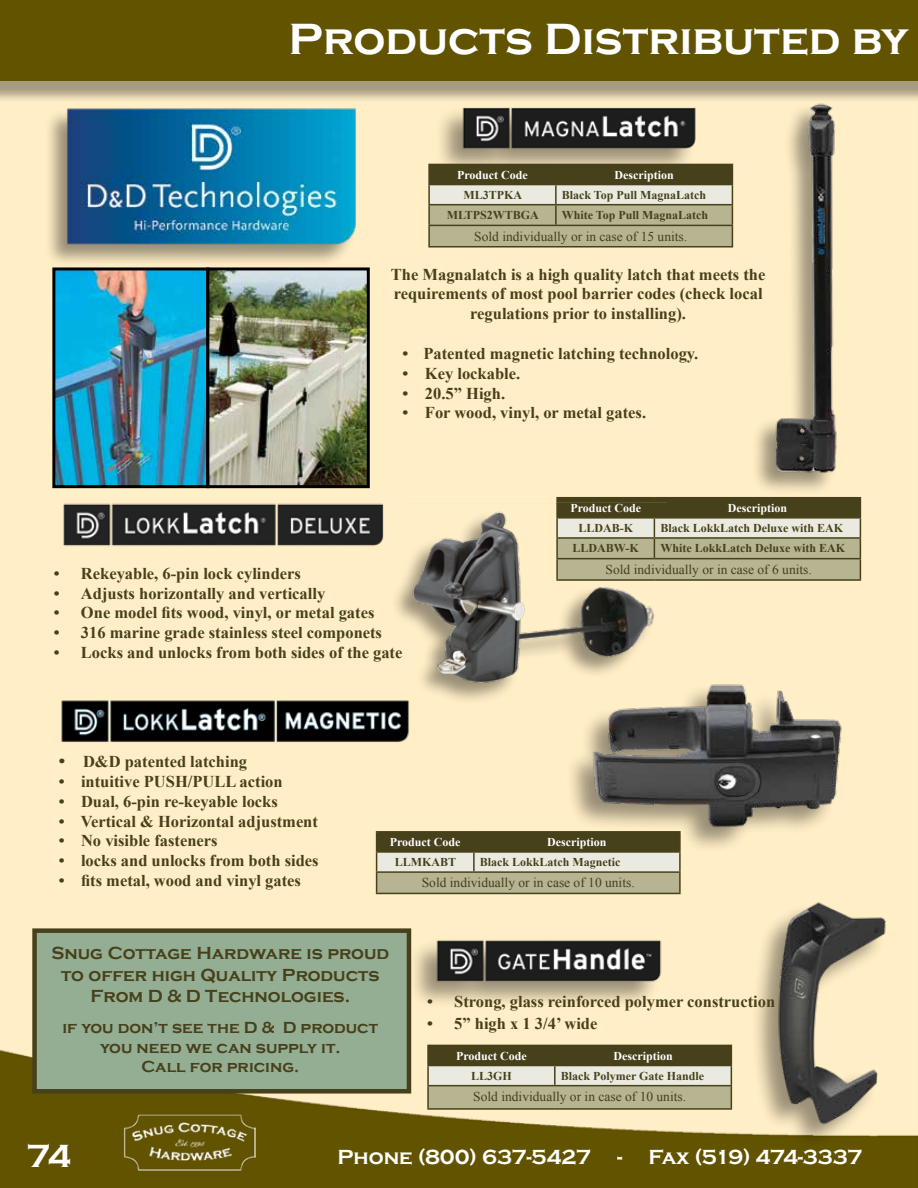
<style>
.page{position:relative;width:918px;height:1188px;background:#fff}
.page>*{position:absolute;margin:0;border:0;box-sizing:border-box;transform-origin:0 0}
.t1{font:700 45px "Copperplate Gothic";color:#fff}
.t2{font:700 33px "Copperplate Gothic";color:#fff}
.t3{font:700 21px "Copperplate Gothic";color:#fff}
.t4{font:700 18px/21.6px "Copperplate Gothic";color:#46401b;text-align:center}
.t5{font:700 16.5px/19.8px "Times New Roman";color:#46401b;text-align:center}
.t6{font:700 16.5px/19.8px "Copperplate Gothic";color:#46401b;text-align:center}
.t7{font:13.5px "Times New Roman";color:#46401b}
.t8{font:700 12px "Times New Roman";color:#46401b}
.t9{font:700 12px "Times New Roman";color:#fff}
.s1{font-size:18px}
</style>
<div class="page">
<img style="left:0;top:103px;width:918px;height:1085px">
<div style="left:0;top:0;width:918px;height:103px;background:#000;opacity:.35"></div>
<div style="left:0;top:0;width:918px;height:81px;background:#615300"></div>
<div style="left:32px;top:928px;width:379px;height:166px;background:#94ae94;border:4px solid #46401b"></div>
<div style="left:435px;top:106px;width:261px;height:70px;background:#000;opacity:.4"></div>
<img style="left:453px;top:99px;width:256px;height:59px">
<div style="left:408px;top:939px;width:253px;height:70px;background:#000;opacity:.4"></div>
<img style="left:427px;top:935px;width:241px;height:54px">
<svg style="left:428px;top:164px;width:305px;height:82px;background:#9f9c7e"></svg>
<hr style="left:428px;top:246px;width:128px;height:2px;background:#46401b">
<hr style="left:556px;top:246px;width:177px;height:2px;background:#46401b">
<div style="left:44px;top:108px;width:312px;height:160px;background:#000;opacity:.4"></div>
<img style="left:64px;top:105px;width:294px;height:142px">
<img style="left:56px;top:271px;width:310px;height:213px">
<div style="left:52px;top:267px;width:157px;height:221px;border:3px solid #000"></div>
<div style="left:206px;top:267px;width:164px;height:221px;border:3px solid #000"></div>
<hr style="left:556px;top:497px;width:98px;height:1px;background:#46401b">
<hr style="left:654px;top:497px;width:207px;height:1px;background:#46401b">
<svg style="left:556px;top:498px;width:305px;height:81px;background:#9e9b7d"></svg>
<hr style="left:654px;top:579px;width:207px;height:2px;background:#46401b">
<svg style="left:427px;top:1045px;width:305px;height:63px;background:#9c997c"></svg>
<hr style="left:427px;top:1108px;width:128px;height:2px;background:#46401b">
<hr style="left:555px;top:1108px;width:177px;height:2px;background:#46401b">
<div style="left:751px;top:104px;width:85px;height:392px;background:#000;opacity:.4"></div>
<img style="left:765px;top:94px;width:89px;height:386px">
<div style="left:386px;top:511px;width:276px;height:198px;background:#000;opacity:.4"></div>
<img style="left:403px;top:502px;width:263px;height:189px">
<img style="left:54px;top:497px;width:341px;height:57px">
<div style="left:565px;top:684px;width:276px;height:170px;background:#000;opacity:.4"></div>
<img style="left:588px;top:679px;width:259px;height:152px">
<img style="left:54px;top:699px;width:362px;height:45px">
<hr style="left:376px;top:831px;width:98px;height:2px;background:#46401b">
<hr style="left:474px;top:831px;width:207px;height:2px;background:#46401b">
<svg style="left:376px;top:832px;width:305px;height:61px;background:#9d9a7d"></svg>
<hr style="left:474px;top:871px;width:207px;height:2px;background:#46401b">
<hr style="left:679px;top:873px;width:2px;height:20px;background:#46401b">
<hr style="left:376px;top:893px;width:98px;height:1px;background:#46401b">
<hr style="left:474px;top:893px;width:207px;height:1px;background:#46401b">
<div style="left:750px;top:902px;width:136px;height:249px;background:#000;opacity:.4"></div>
<img style="left:771px;top:896px;width:122px;height:234px">
<img style="left:124px;top:1114px;width:131px;height:56px">
<h1 class="t1" style="left:289px;top:14px;width:621px">Products Distributed by</h1>
<p class="t9" style="left:457px;top:166px;width:72px">Product Code</p>
<p class="t9" style="left:614px;top:166px;width:61px">Description</p>
<p class="t8" style="left:463px;top:186px;width:60px">ML3TPKA</p>
<p class="t8" style="left:562px;top:186px;width:146px">Black Top Pull MagnaLatch</p>
<p class="t8" style="left:447px;top:206px;width:94px">MLTPS2WTBGA</p>
<p class="t8" style="left:562px;top:206px;width:148px">White Top Pull MagnaLatch</p>
<p class="t7" style="left:474px;top:227px;width:215px">Sold individually or in case of 15 units.</p>
<p class="t5" style="left:391px;top:264px;width:376px">The Magnalatch is a high quality latch that meets the requirements of most pool barrier codes (check local regulations prior to installing).</p>
<p class="t5" style="left:403px;top:343px;width:297px">• Patented magnetic latching technology.</p>
<p class="t5" style="left:403px;top:363px;width:119px">• Key lockable.</p>
<p class="t5" style="left:403px;top:383px;width:104px">• 20.5” High.</p>
<p class="t5" style="left:403px;top:403px;width:245px">• For wood, vinyl, or metal gates.</p>
<p class="t5" style="left:54px;top:563px;width:249px">• Rekeyable, 6-pin lock cylinders</p>
<p class="t5" style="left:54px;top:583px;width:273px">• Adjusts horizontally and vertically</p>
<p class="t5" style="left:54px;top:603px;width:322px">• One model fits wood, vinyl, or metal gates</p>
<p class="t5" style="left:54px;top:622px;width:330px">• 316 marine grade stainless steel componets</p>
<p class="t5" style="left:54px;top:642px;width:350px">• Locks and unlocks from both sides of the gate</p>
<p class="t9" style="left:570px;top:500px;width:72px">Product Code</p>
<p class="t9" style="left:728px;top:500px;width:61px">Description</p>
<p class="t8" style="left:578px;top:520px;width:56px">LLDAB-K</p>
<p class="t8" style="left:660px;top:520px;width:184px">Black LokkLatch Deluxe with EAK</p>
<p class="t8" style="left:573px;top:540px;width:68px">LLDABW-K</p>
<p class="t8" style="left:660px;top:540px;width:186px">White LokkLatch Deluxe with EAK</p>
<p class="t7" style="left:606px;top:560px;width:208px">Sold individually or in case of 6 units.</p>
<p class="t5" style="left:59px;top:751px;width:190px"><span class="s1">•</span> D&amp;D patented latching</p>
<p class="t5" style="left:59px;top:771px;width:225px">• intuitive PUSH/PULL action</p>
<p class="t5" style="left:59px;top:791px;width:221px">• Dual, 6-pin re-keyable locks</p>
<p class="t5" style="left:59px;top:811px;width:261px">• Vertical &amp; Horizontal adjustment</p>
<p class="t5" style="left:59px;top:831px;width:160px">• No visible fasteners</p>
<p class="t5" style="left:59px;top:850px;width:261px">• locks and unlocks from both sides</p>
<p class="t5" style="left:59px;top:870px;width:244px">• fits metal, wood and vinyl gates</p>
<p class="t9" style="left:390px;top:834px;width:72px">Product Code</p>
<p class="t9" style="left:547px;top:834px;width:61px">Description</p>
<p class="t8" style="left:395px;top:854px;width:63px">LLMKABT</p>
<p class="t8" style="left:480px;top:854px;width:142px">Black LokkLatch Magnetic</p>
<p class="t7" style="left:422px;top:874px;width:215px">Sold individually or in case of 10 units.</p>
<p class="t4" style="left:52px;top:942px;width:339px">Snug Cottage Hardware is proud to offer high Quality Products<br>From D &amp; D Technologies.</p>
<p class="t6" style="left:62px;top:1018px;width:317px">if you don’t see the D &amp; D product you need we can supply it.<br>Call for pricing.</p>
<p class="t5" style="left:427px;top:992px;width:349px">• Strong, glass reinforced polymer construction</p>
<p class="t5" style="left:427px;top:1013px;width:172px">• 5” high x 1 3/4’ wide</p>
<p class="t9" style="left:456px;top:1047px;width:72px">Product Code</p>
<p class="t9" style="left:613px;top:1047px;width:61px">Description</p>
<p class="t8" style="left:471px;top:1067px;width:42px">LL3GH</p>
<p class="t8" style="left:561px;top:1067px;width:145px">Black Polymer Gate Handle</p>
<p class="t7" style="left:473px;top:1087px;width:215px">Sold individually or in case of 10 units.</p>
<h2 class="t2" style="left:27px;top:1138px;width:45px">74</h2>
<p class="t3" style="left:337px;top:1145px;width:255px">Phone (800) 637-5427</p>
<p class="t3" style="left:617px;top:1145px;width:247px">- Fax (519) 474-3337</p>
</div>
